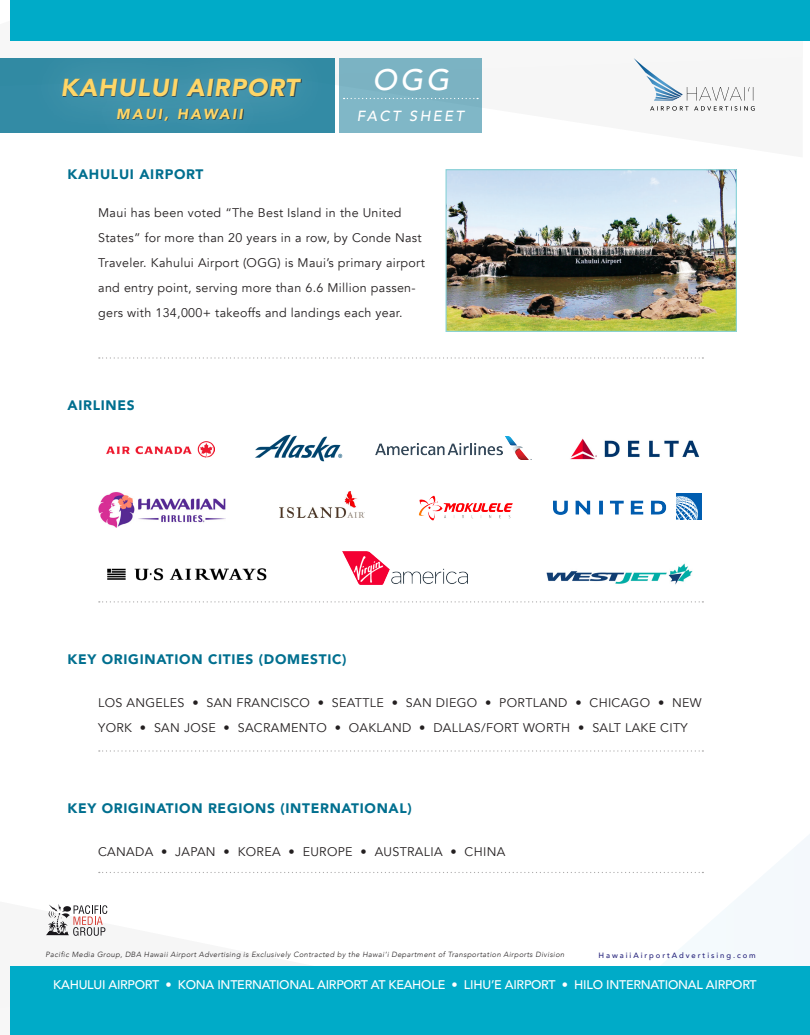
<style>
.page{position:relative;width:810px;height:1035px;background:#fff}
.page>*{position:absolute;margin:0;border:0;box-sizing:border-box;transform-origin:0 0}
.t1{font:italic 500 29.62px "Avenir";color:#fff}
.t2{font:italic 900 24.5px "Avenir";letter-spacing:.04em;color:#fed667}
.t3{font:italic 500 14.62px "Avenir";letter-spacing:.16em;color:#fff}
.t4{font:italic 900 14.5px "Avenir";letter-spacing:.15em;color:#fed667}
.t5{font:900 13.75px "Avenir";letter-spacing:.05em;color:#006f8f}
.t6{font:12.5px/25px "Avenir";letter-spacing:.025em;color:#231f20}
.t7{font:500 12.5px "Avenir";letter-spacing:-.02em;color:#fff}
.t8{font:500 7.75px "Avenir";letter-spacing:.25em;color:#27247c}
.t9{font:italic 300 7.5px "Avenir";letter-spacing:.05em;color:#231f20}
</style>
<div class="page">
<svg style="left:578px;top:835px;width:232px;height:132px"></svg>
<img style="left:650px;top:87px;width:105px;height:24px">
<img style="left:634px;top:58px;width:49px;height:43px">
<div style="left:11px;top:967px;width:799px;height:68px;background:#00abc8"></div>
<div style="left:11px;top:0;width:799px;height:41px;background:#00abc8"></div>
<svg style="left:46px;top:904px;width:61px;height:32px"></svg>
<img style="left:107px;top:441px;width:108px;height:17px">
<img style="left:255px;top:434px;width:87px;height:28px">
<img style="left:375px;top:436px;width:156px;height:24px">
<img style="left:570px;top:438px;width:130px;height:22px">
<img style="left:98px;top:492px;width:128px;height:35px">
<img style="left:280px;top:491px;width:84px;height:27px">
<img style="left:418px;top:495px;width:95px;height:26px">
<img style="left:554px;top:493px;width:147px;height:26px">
<img style="left:107px;top:568px;width:160px;height:13px">
<img style="left:342px;top:552px;width:126px;height:33px">
<img style="left:546px;top:563px;width:147px;height:22px">
<svg style="left:99px;top:750px;width:604px;height:2px"></svg>
<svg style="left:99px;top:872px;width:604px;height:1px"></svg>
<svg style="left:99px;top:601px;width:604px;height:2px"></svg>
<svg style="left:99px;top:357px;width:604px;height:2px"></svg>
<div style="left:0;top:58px;width:335px;height:75px;background:#338ba5"></div>
<div style="left:339px;top:58px;width:143px;height:75px;background:#7bb3c3"></div>
<div style="left:25px;top:38px;width:310px;height:97px;background:#fff;opacity:.46"></div>
<div style="left:81px;top:70px;width:197px;height:88px;background:#fff;opacity:.46"></div>
<svg style="left:344px;top:98px;width:134px;height:1px"></svg>
<img style="left:448px;top:171px;width:287px;height:159px">
<div style="left:446px;top:169px;width:291px;height:163px;border:1px solid #8ad3d8"></div>
<p class="t1" style="left:373px;top:62px;width:78px">OGG</p>
<p class="t2" style="left:60px;top:67px;width:240px">KAHULUI AIRPORT</p>
<p class="t4" style="left:116px;top:102px;width:128px">MAUI, HAWAII</p>
<p class="t3" style="left:357px;top:107px;width:109px">FACT SHEET</p>
<p class="t5" style="left:68px;top:162px;width:137px">KAHULUI AIRPORT</p>
<p class="t6" style="left:98px;top:200px;width:328px">Maui has been voted “The Best Island in the United States” for more than 20 years in a row, by Conde Nast Traveler. Kahului Airport (OGG) is Maui’s primary airport and entry point, serving more than 6.6 Million passen&shy;gers with 134,000+ takeoffs and landings each year.</p>
<p class="t5" style="left:68px;top:393px;width:69px">AIRLINES</p>
<p class="t5" style="left:68px;top:648px;width:281px">KEY ORIGINATION CITIES (DOMESTIC)</p>
<p class="t6" style="left:98px;top:690px;width:605px">LOS ANGELES • SAN FRANCISCO • SEATTLE • SAN DIEGO • PORTLAND • CHICAGO • NEW<br>YORK • SAN JOSE • SACRAMENTO • OAKLAND • DALLAS/FORT WORTH • SALT LAKE CITY</p>
<p class="t5" style="left:68px;top:797px;width:346px">KEY ORIGINATION REGIONS (INTERNATIONAL)</p>
<p class="t6" style="left:98px;top:839px;width:409px">CANADA • JAPAN • KOREA • EUROPE • AUSTRALIA • CHINA</p>
<p class="t9" style="left:46px;top:950px;width:520px">Pacific Media Group, DBA Hawaii Airport Advertising is Exclusively Contracted by the Hawai’i Department of Transportation Airports Division</p>
<p class="t8" style="left:599px;top:948px;width:159px">HawaiiAirportAdvertising.com</p>
<p class="t7" style="left:53px;top:974px;width:705px">KAHULUI AIRPORT • KONA INTERNATIONAL AIRPORT AT KEAHOLE • LIHU’E AIRPORT • HILO INTERNATIONAL AIRPORT</p>
</div>
